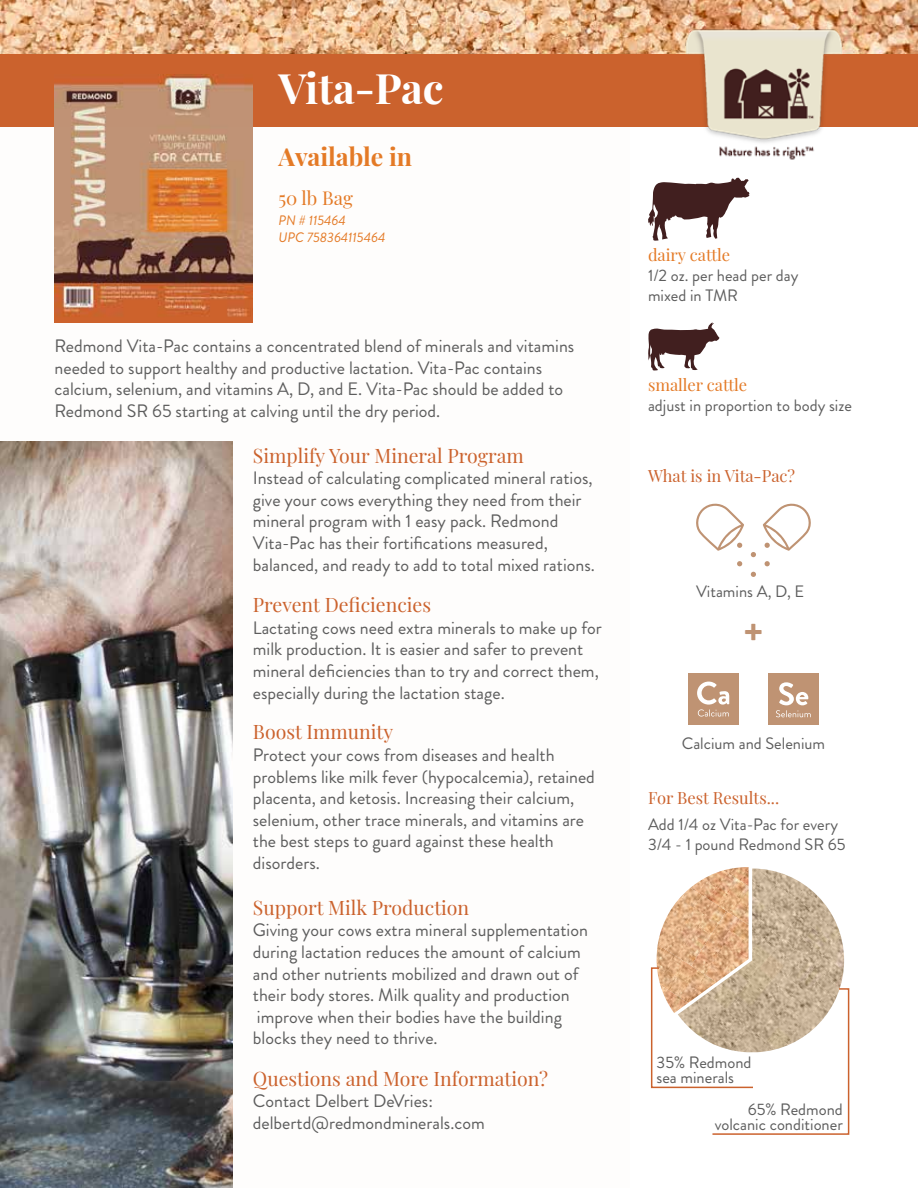
<style>
.page{position:relative;width:918px;height:1188px;background:#fff}
.page>*{position:absolute;margin:0;border:0;box-sizing:border-box;transform-origin:0 0}
.t1{font:700 42px "Playfair Display";color:#fff}
.t2{font:900 37.5px "Brandon Grotesque";color:#bf9373}
.t3{font:700 24.9px "Playfair Display";color:#e47a26}
.t4{font:19.5px "Playfair Display";color:#cb622d}
.t5{font:18.75px "Playfair Display";color:#e47a26}
.t6{font:18px/21.6px "Brandon Grotesque";color:#5d5d5d}
.t7{font:16.5px/20px "Brandon Grotesque";color:#5d5d5d}
.t8{font:16.5px "Playfair Display";color:#cb622d}
.t9{font:16.5px "Playfair Display";color:#e47a26}
.t10{font:italic 13.65px/16.5px "Brandon Grotesque";color:#e47a26}
</style>
<div class="page">
<img style="left:0;top:0;width:918px;height:54px">
<div style="left:0;top:54px;width:918px;height:73px;background:#cb622d"></div>
<svg style="left:648px;top:177px;width:102px;height:64px"></svg>
<img style="left:680px;top:24px;width:170px;height:136px">
<img style="left:0;top:442px;width:232px;height:746px">
<svg style="left:737px;top:561px;width:5px;height:5px"></svg>
<svg style="left:765px;top:561px;width:5px;height:5px"></svg>
<svg style="left:751px;top:552px;width:5px;height:5px"></svg>
<svg style="left:751px;top:572px;width:5px;height:5px"></svg>
<svg style="left:763px;top:503px;width:48px;height:48px"></svg>
<svg style="left:696px;top:503px;width:48px;height:48px"></svg>
<div style="left:688px;top:673px;width:50px;height:52px;background:#bf9373"></div>
<svg style="left:697px;top:682px;width:32px;height:35px"></svg>
<div style="left:768px;top:673px;width:51px;height:52px;background:#bf9373"></div>
<svg style="left:776px;top:682px;width:35px;height:35px"></svg>
<svg style="left:648px;top:322px;width:72px;height:49px"></svg>
<img style="left:55px;top:74px;width:198px;height:248px">
<img style="left:658px;top:900px;width:20px;height:44px">
<img style="left:657px;top:944px;width:21px;height:23px">
<img style="left:736px;top:867px;width:13px;height:1px">
<img style="left:678px;top:868px;width:166px;height:99px">
<svg style="left:650px;top:967px;width:200px;height:168px"></svg>
<h1 class="t1" style="left:278px;top:55px;width:167px">Vita-Pac</h1>
<h3 class="t3" style="left:278px;top:137px;width:135px">Available in</h3>
<p class="t5" style="left:278px;top:184px;width:76px">50 lb Bag</p>
<p class="t10" style="left:278px;top:213px;width:109px">PN # 115464<br>UPC 758364115464</p>
<p class="t6" style="left:55px;top:335px;width:521px">Redmond Vita-Pac contains a concentrated blend of minerals and vitamins needed to support healthy and productive lactation. Vita-Pac contains calcium, selenium, and vitamins A, D, and E. Vita-Pac should be added to Redmond SR 65 starting at calving until the dry period.</p>
<p class="t4" style="left:253px;top:440px;width:272px">Simplify Your Mineral Program</p>
<p class="t6" style="left:253px;top:467px;width:343px">Instead of calculating complicated mineral ratios, give your cows everything they need from their mineral program with 1 easy pack. Redmond Vita-Pac has their fortifications measured, balanced, and ready to add to total mixed rations.</p>
<p class="t4" style="left:253px;top:590px;width:180px">Prevent Deficiencies</p>
<p class="t6" style="left:253px;top:617px;width:351px">Lactating cows need extra minerals to make up for milk production. It is easier and safer to prevent mineral deficiencies than to try and correct them, especially during the lactation stage.</p>
<p class="t4" style="left:253px;top:717px;width:142px">Boost Immunity</p>
<p class="t6" style="left:253px;top:744px;width:344px">Protect your cows from diseases and health problems like milk fever (hypocalcemia), retained placenta, and ketosis. Increasing their calcium, selenium, other trace minerals, and vitamins are the best steps to guard against these health disorders.</p>
<p class="t4" style="left:253px;top:892px;width:218px">Support Milk Production</p>
<p class="t6" style="left:253px;top:920px;width:337px">Giving your cows extra mineral supplementation during lactation reduces the amount of calcium and other nutrients mobilized and drawn out of their body stores. Milk quality and production improve when their bodies have the building blocks they need to thrive.</p>
<p class="t4" style="left:253px;top:1063px;width:297px">Questions and More Information?</p>
<p class="t6" style="left:253px;top:1091px;width:233px">Contact Delbert DeVries: delbertd@redmondminerals.com</p>
<p class="t9" style="left:648px;top:242px;width:84px">dairy cattle</p>
<p class="t7" style="left:648px;top:266px;width:152px">1/2 oz. per head per day mixed in TMR</p>
<p class="t9" style="left:648px;top:372px;width:101px">smaller cattle</p>
<p class="t7" style="left:648px;top:395px;width:205px">adjust in proportion to body size</p>
<p class="t8" style="left:648px;top:463px;width:148px">What is in Vita-Pac?</p>
<p class="t7" style="left:696px;top:581px;width:110px">Vitamins A, D, E</p>
<h2 class="t2" style="left:743px;top:606px;width:21px">+</h2>
<p class="t7" style="left:682px;top:734px;width:145px">Calcium and Selenium</p>
<p class="t8" style="left:648px;top:785px;width:133px">For Best Results...</p>
<p class="t7" style="left:648px;top:815px;width:199px">Add 1/4 oz Vita-Pac for every<br>3/4 - 1 pound Redmond SR 65</p>
<p class="t7" style="left:657px;top:1055px;width:96px;line-height:15px">35% Redmond sea minerals</p>
<p class="t7" style="left:715px;top:1102px;width:130px;line-height:15px;text-align:right">65% Redmond volcanic conditioner</p>
</div>
